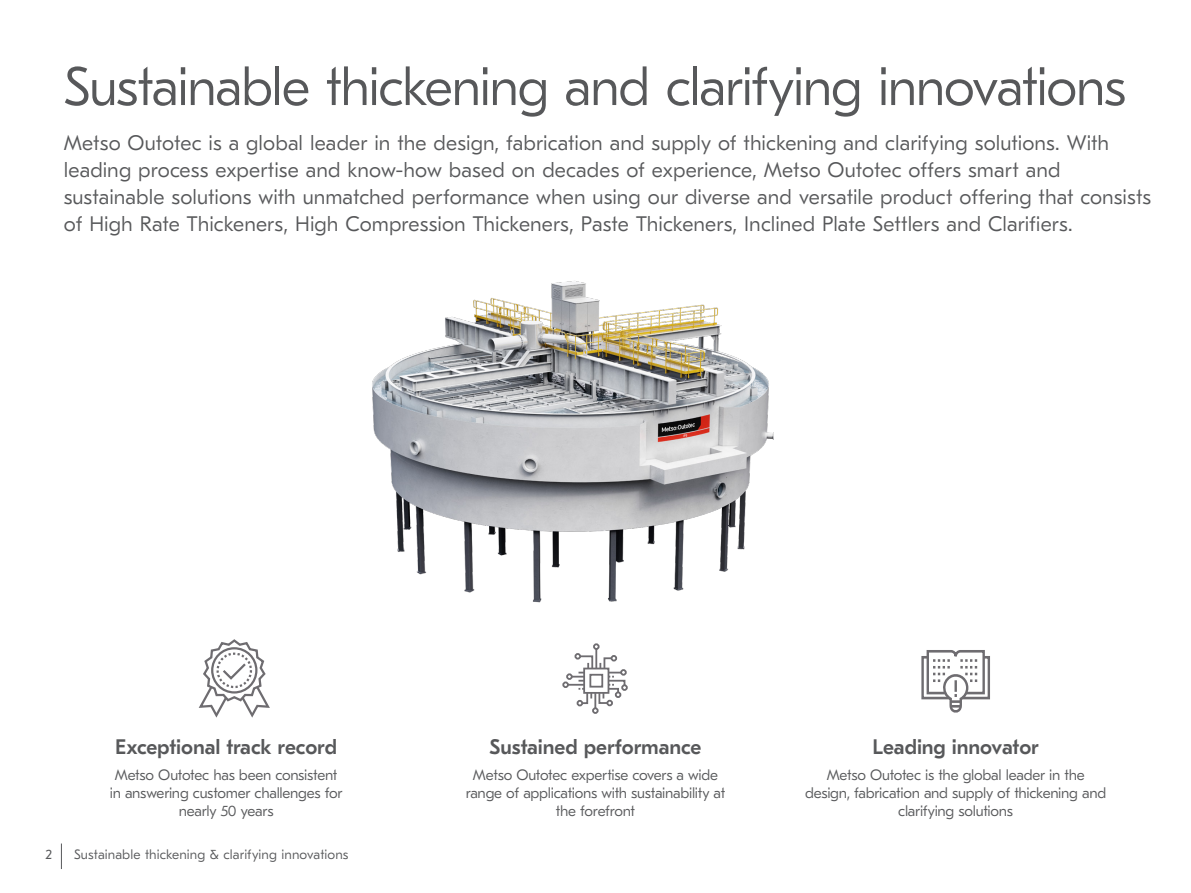
<style>
.page{position:relative;width:1191px;height:893px;background:#fff}
.page>*{position:absolute;margin:0;border:0;box-sizing:border-box;transform-origin:0 0}
.Intro_Head{font:300 54px "GT Eesti Pro Text";letter-spacing:-.03em;color:#57585a}
.Preamble{font:300 21px/27px "GT Eesti Pro Text";letter-spacing:.005em;color:#57585a}
.Icon_box_text{font:500 21px "GT Eesti Pro Text";letter-spacing:-.005em;color:#57585a}
.Icon_box_text-2{font:300 15px/18px "GT Eesti Pro Text";letter-spacing:-.02em;color:#57585a;text-align:center}
.Page_number___Right{font:300 13.5px "GT Eesti Pro Text";letter-spacing:.005em;color:#57585a}
.t1{font:13.5px "GT Eesti Pro Text";color:#57585a}
</style>
<div class="page">
<svg style="left:61px;top:843px;width:1px;height:26px"></svg>
<svg style="left:198px;top:639px;width:72px;height:79px"></svg>
<div style="left:593px;top:643px;width:6px;height:7px;border:2px solid #6e6c70;border-radius:50%"></div>
<div style="left:621px;top:684px;width:7px;height:7px;border:2px solid #6e6c70;border-radius:50%"></div>
<div style="left:620px;top:669px;width:7px;height:7px;border:2px solid #6e6c70;border-radius:50%"></div>
<div style="left:566px;top:673px;width:6px;height:7px;border:2px solid #6e6c70;border-radius:50%"></div>
<div style="left:562px;top:681px;width:7px;height:7px;border:2px solid #6e6c70;border-radius:50%"></div>
<svg style="left:568px;top:649px;width:58px;height:58px"></svg>
<div style="left:592px;top:707px;width:6px;height:7px;border:2px solid #6e6c70;border-radius:50%"></div>
<div style="left:576px;top:700px;width:7px;height:6px;border:2px solid #6e6c70;border-radius:50%"></div>
<div style="left:606px;top:700px;width:7px;height:6px;border:2px solid #6e6c70;border-radius:50%"></div>
<svg style="left:921px;top:650px;width:69px;height:63px"></svg>
<img style="left:372px;top:281px;width:402px;height:322px">
<p class="Intro_Head" style="left:64px;top:56px;width:1064px">Sustainable thickening and clarifying innovations</p>
<p class="Preamble" style="left:64px;top:130px;width:1089px">Metso Outotec is a global leader in the design, fabrication and supply of thickening and clarifying solutions. With leading process expertise and know-how based on decades of experience, Metso Outotec offers smart and sustainable solutions with unmatched performance when using our diverse and versatile product offering that consists of High Rate Thickeners, High Compression Thickeners, Paste Thickeners, Inclined Plate Settlers and Clarifiers.</p>
<p class="Icon_box_text" style="left:115px;top:735px;width:223px">Exceptional track record</p>
<p class="Icon_box_text-2" style="left:110px;top:767px;width:234px">Metso Outotec has been consistent in answering customer challenges for nearly 50 years</p>
<p class="t1" style="left:46px;top:847px;width:6px">2</p>
<p class="Page_number___Right" style="left:74px;top:847px;width:276px">Sustainable thickening &amp; clarifying innovations</p>
<p class="Icon_box_text" style="left:489px;top:735px;width:213px">Sustained performance</p>
<p class="Icon_box_text-2" style="left:465px;top:767px;width:261px">Metso Outotec expertise covers a wide range of applications with sustainability at the forefront</p>
<p class="Icon_box_text" style="left:872px;top:735px;width:168px">Leading innovator</p>
<p class="Icon_box_text-2" style="left:805px;top:766px;width:303px">Metso Outotec is the global leader in the design, fabrication and supply of thickening and clarifying solutions</p>
</div>
